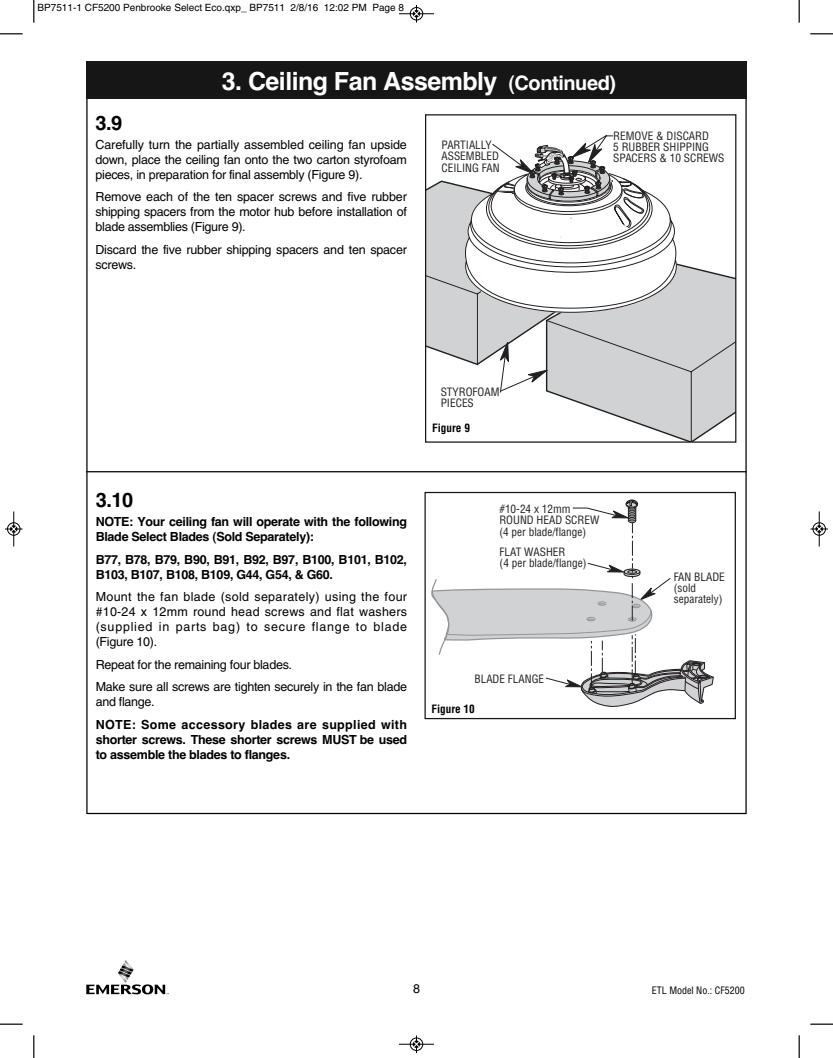
<style>
.page{position:relative;width:833px;height:1058px;background:#fff}
.page>*{position:absolute;margin:0;border:0;box-sizing:border-box;transform-origin:0 0}
.t1{font:700 25px "Helvetica";letter-spacing:-.02em;color:#fff}
.t2{font:700 20px "Helvetica";color:#000}
.t3{font:12.5px/15px "Helvetica";letter-spacing:-.02em;color:#000;text-align:justify}
.t4{font:700 12.5px/15px "Helvetica";letter-spacing:-.02em;color:#000}
.t5{font:condensed 11.25px/11.2px "Helvetica";color:#231f20}
.t6{font:700 condensed 11.25px "Helvetica";color:#000}
.t7{font:10px "Helvetica";color:#000}
.t8{font:condensed 10px "Helvetica";color:#000}
.s1{font-size:20px}
</style>
<div class="page">
<svg style="left:86px;top:960px;width:83px;height:34px"></svg>
<div style="left:86px;top:62px;width:660px;height:37px;background:#161616"></div>
<svg style="left:427px;top:135px;width:307px;height:305px"></svg>
<div style="left:425px;top:114px;width:311px;height:328px;border:1px solid #161616"></div>
<div style="left:426px;top:419px;width:46px;height:20px;background:#fff"></div>
<svg style="left:431px;top:500px;width:283px;height:207px"></svg>
<div style="left:424px;top:492px;width:312px;height:227px;border:1px solid #161616"></div>
<div style="left:431px;top:703px;width:70px;height:12px;background:#fff"></div>
<hr style="left:86px;top:471px;width:660px;height:1px;background:#000">
<svg style="left:33px;top:0;width:2px;height:22px"></svg>
<svg style="left:0;top:33px;width:22px;height:2px"></svg>
<svg style="left:798px;top:0;width:2px;height:22px"></svg>
<svg style="left:810px;top:33px;width:22px;height:2px"></svg>
<svg style="left:33px;top:1035px;width:2px;height:23px"></svg>
<svg style="left:0;top:1023px;width:22px;height:2px"></svg>
<svg style="left:798px;top:1035px;width:2px;height:23px"></svg>
<svg style="left:810px;top:1023px;width:22px;height:2px"></svg>
<hr style="left:399px;top:14px;width:35px;height:1px;background:#000">
<div style="left:410px;top:7px;width:13px;height:13px;border:1px solid #000;border-radius:50%"></div>
<svg style="left:413px;top:5px;width:6px;height:17px"></svg>
<hr style="left:399px;top:1044px;width:35px;height:1px;background:#000">
<div style="left:410px;top:1037px;width:13px;height:13px;border:1px solid #000;border-radius:50%"></div>
<svg style="left:413px;top:1035px;width:6px;height:17px"></svg>
<hr style="left:14px;top:511px;width:1px;height:35px;background:#000">
<div style="left:7px;top:522px;width:13px;height:13px;border:1px solid #000;border-radius:50%"></div>
<svg style="left:5px;top:526px;width:17px;height:6px"></svg>
<hr style="left:819px;top:511px;width:1px;height:35px;background:#000">
<div style="left:812px;top:522px;width:13px;height:13px;border:1px solid #000;border-radius:50%"></div>
<svg style="left:810px;top:526px;width:18px;height:6px"></svg>
<p class="t7" style="left:38px;top:4px;width:368px">BP7511-1 CF5200 Penbrooke Select Eco.qxp_ BP7511 2/8/16 12:02 PM Page 8</p>
<h1 class="t1" style="left:222px;top:67px;width:396px">3. Ceiling Fan Assembly <span class="s1">(Continued)</span></h1>
<h2 class="t2" style="left:95px;top:112px;width:28px">3.9</h2>
<p class="t3" style="left:95px;top:138px;width:313px">Carefully turn the partially assembled ceiling fan upside down, place the ceiling fan onto the two carton styrofoam pieces, in preparation for final assembly (Figure 9).</p>
<p class="t3" style="left:95px;top:191px;width:313px">Remove each of the ten spacer screws and five rubber shipping spacers from the motor hub before installation of blade assemblies (Figure 9).</p>
<p class="t3" style="left:95px;top:243px;width:313px">Discard the five rubber shipping spacers and ten spacer screws.</p>
<p class="t5" style="left:441px;top:139px;width:60px">PARTIALLY<br>ASSEMBLED<br>CEILING FAN</p>
<p class="t5" style="left:613px;top:130px;width:113px">REMOVE &amp; DISCARD<br>5 RUBBER SHIPPING<br>SPACERS &amp; 10 SCREWS</p>
<h2 class="t2" style="left:96px;top:488px;width:39px">3.10</h2>
<p class="t4" style="left:96px;top:514px;width:313px">NOTE: Your ceiling fan will operate with the following<br>Blade Select Blades (Sold Separately):</p>
<p class="t4" style="left:96px;top:551px;width:313px">B77, B78, B79, B90, B91, B92, B97, B100, B101, B102,<br>B103, B107, B108, B109, G44, G54, &amp; G60.</p>
<p class="t3" style="left:96px;top:590px;width:313px">Mount the fan blade (sold separately) using the four #10-24 x 12mm round head screws and flat washers (supplied in parts bag) to secure flange to blade (Figure 10).</p>
<p class="t3" style="left:96px;top:654px;width:313px;line-height:22.5px">Repeat for the remaining four blades.<br>Make sure all screws are tighten securely in the fan blade</p>
<p class="t3" style="left:96px;top:695px;width:61px">and flange.</p>
<p class="t4" style="left:96px;top:716px;width:313px;text-align:justify">NOTE: Some accessory blades are supplied with shorter screws. These shorter screws MUST be used to assemble the blades to flanges.</p>
<p class="t5" style="left:440px;top:386px;width:60px">STYROFOAM<br>PIECES</p>
<p class="t6" style="left:432px;top:422px;width:39px">Figure 9</p>
<p class="t5" style="left:499px;top:503px;width:102px">#10-24 x 12mm<br>ROUND HEAD SCREW (4 per blade/flange)</p>
<p class="t5" style="left:499px;top:546px;width:88px">FLAT WASHER<br>(4 per blade/flange)</p>
<p class="t5" style="left:474px;top:673px;width:71px">BLADE FLANGE</p>
<p class="t6" style="left:431px;top:702px;width:45px">Figure 10</p>
<p class="t5" style="left:673px;top:571px;width:53px">FAN BLADE (sold separately)</p>
<p class="t3" style="left:413px;top:982px;width:8px">8</p>
<p class="t8" style="left:651px;top:984px;width:95px">ETL Model No.: CF5200</p>
</div>
